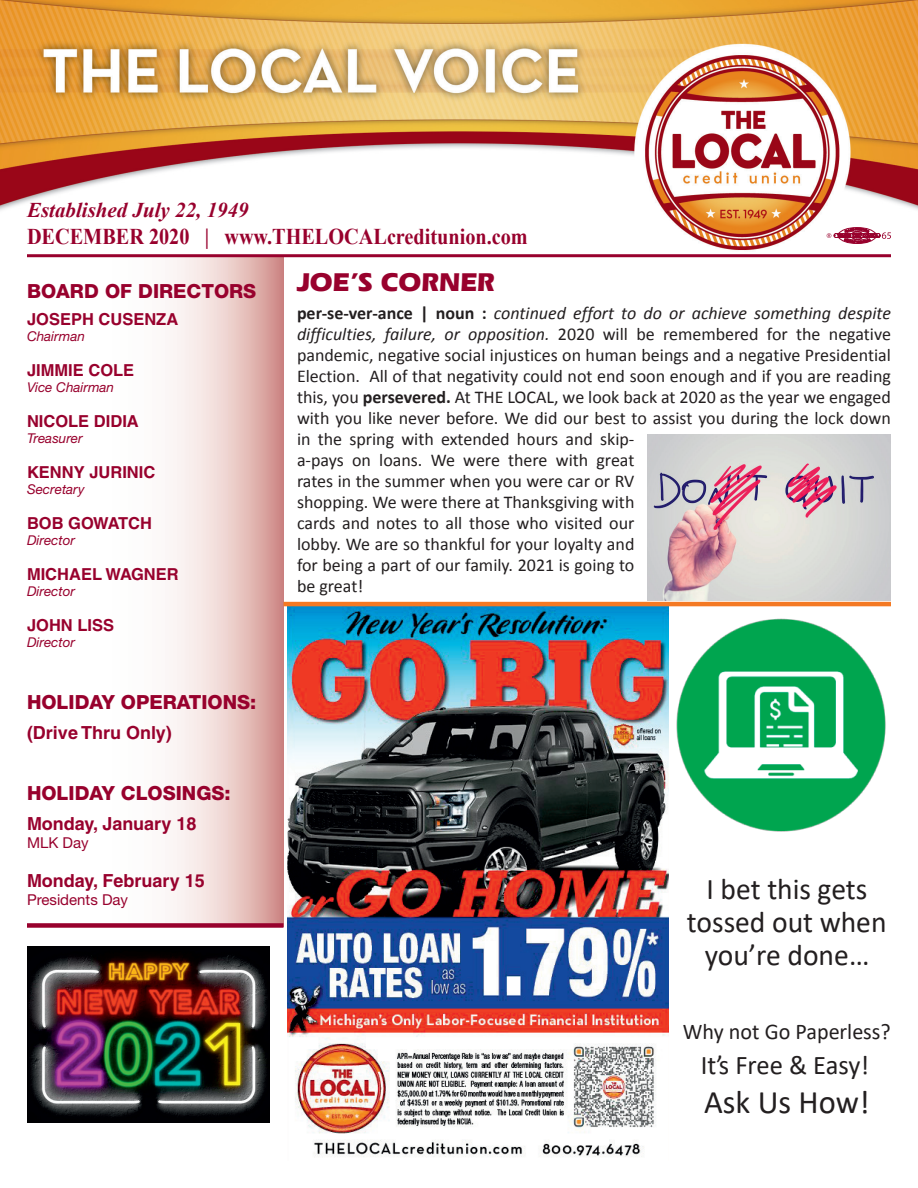
<style>
.page{position:relative;width:918px;height:1188px;background:#fff}
.page>*{position:absolute;margin:0;border:0;box-sizing:border-box;transform-origin:0 0}
.t1{font:33px "Calibri";color:#231f20}
.t2{font:30px/33px "Calibri";color:#231f20;text-align:center}
.t3{font:27px "Calibri";color:#231f20}
.t4{font:700 27px "Eras IT Cby BT";color:#98012d}
.t5{font:700 22.5px "Times New Roman";color:#98012d;scale:.9 1}
.t6{font:22.5px "Calibri";color:#231f20}
.t7{font:italic 700 21px "Times New Roman";color:#98012d}
.t8{font:800 19.5px "Helvetica Neue";color:#98012d}
.t9{font:18px/21px "Calibri";color:#231f20}
.t10{font:700 18px "Helvetica";color:#98012d}
.t11{font:700 16.5px "Helvetica";color:#98012d}
.t12{font:15px "Helvetica Neue";color:#98012d}
.t13{font:italic 13.5px "Helvetica Neue";color:#98012d}
.s1{font-weight:700}
.s2{font-style:italic}
</style>
<div class="page">
<img style="left:0;top:0;width:918px;height:251px">
<svg style="left:27px;top:257px;width:257px;height:666px"></svg>
<hr style="left:27px;top:254px;width:864px;height:3px;background:#98012d">
<div style="left:27px;top:923px;width:257px;height:5px;background:#98012d"></div>
<svg style="left:827px;top:227px;width:64px;height:17px"></svg>
<img style="left:288px;top:606px;width:381px;height:551px">
<img style="left:647px;top:435px;width:244px;height:165px">
<hr style="left:283px;top:602px;width:608px;height:4px;background:#f47923">
<img style="left:27px;top:946px;width:243px;height:176px">
<img style="left:676px;top:618px;width:210px;height:214px">
<p class="t7" style="left:27px;top:195px;width:223px">Established July 22, 1949</p>
<p class="t5" style="left:27px;top:221px;width:558px">DECEMBER 2020 | www.THELOCALcreditunion.com</p>
<p class="t8" style="left:27px;top:279px;width:231px">BOARD OF DIRECTORS</p>
<p class="t11" style="left:27px;top:309px;width:153px">JOSEPH CUSENZA</p>
<p class="t13" style="left:27px;top:328px;width:59px">Chairman</p>
<p class="t11" style="left:27px;top:360px;width:109px">JIMMIE COLE</p>
<p class="t13" style="left:27px;top:379px;width:89px">Vice Chairman</p>
<p class="t11" style="left:27px;top:411px;width:113px">NICOLE DIDIA</p>
<p class="t13" style="left:27px;top:430px;width:57px">Treasurer</p>
<p class="t11" style="left:27px;top:462px;width:130px">KENNY JURINIC</p>
<p class="t13" style="left:27px;top:481px;width:59px">Secretary</p>
<p class="t11" style="left:27px;top:513px;width:127px">BOB GOWATCH</p>
<p class="t13" style="left:27px;top:532px;width:50px">Director</p>
<p class="t11" style="left:27px;top:564px;width:153px">MICHAEL WAGNER</p>
<p class="t13" style="left:27px;top:583px;width:50px">Director</p>
<p class="t11" style="left:27px;top:615px;width:89px">JOHN LISS</p>
<p class="t13" style="left:27px;top:634px;width:50px">Director</p>
<h3 class="t4" style="left:297px;top:265px;width:200px">JOE’S CORNER</h3>
<p class="t9" style="left:297px;top:303px;width:595px"><span class="s1">per-se-ver-ance | noun :</span> <span class="s2">continued effort to do or achieve something despite difficulties, failure, or opposition.</span> 2020 will be remembered for the negative pandemic, negative social injustices on human beings and a negative Presidential Election. All of that negativity could not end soon enough and if you are reading this, you <span class="s1">persevered.</span> At THE LOCAL, we look back at 2020 as the year we engaged with you like never before. We did our best to assist you during the lock down in the spring with extended hours and skip-<br>a-pays on loans. We were there with great<br>rates in the summer when you were car or RV<br>shopping. We were there at Thanksgiving with<br>cards and notes to all those who visited our<br>lobby. We are so thankful for your loyalty and<br>for being a part of our family. 2021 is going to<br>be great!</p>
<p class="t8" style="left:27px;top:690px;width:231px">HOLIDAY OPERATIONS:</p>
<p class="t10" style="left:27px;top:721px;width:146px">(Drive Thru Only)</p>
<p class="t8" style="left:27px;top:782px;width:205px">HOLIDAY CLOSINGS:</p>
<p class="t10" style="left:27px;top:813px;width:171px">Monday, January 18</p>
<p class="t12" style="left:27px;top:834px;width:63px">MLK Day</p>
<p class="t10" style="left:27px;top:870px;width:179px">Monday, February 15</p>
<p class="t12" style="left:27px;top:891px;width:103px">Presidents Day</p>
<h2 class="t2" style="left:687px;top:871px;width:201px">I bet this gets tossed out when you’re done…</h2>
<p class="t6" style="left:683px;top:1016px;width:209px">Why not Go Paperless?</p>
<h3 class="t3" style="left:701px;top:1047px;width:170px">It’s Free &amp; Easy!</h3>
<h1 class="t1" style="left:704px;top:1080px;width:167px">Ask Us How!</h1>
</div>
